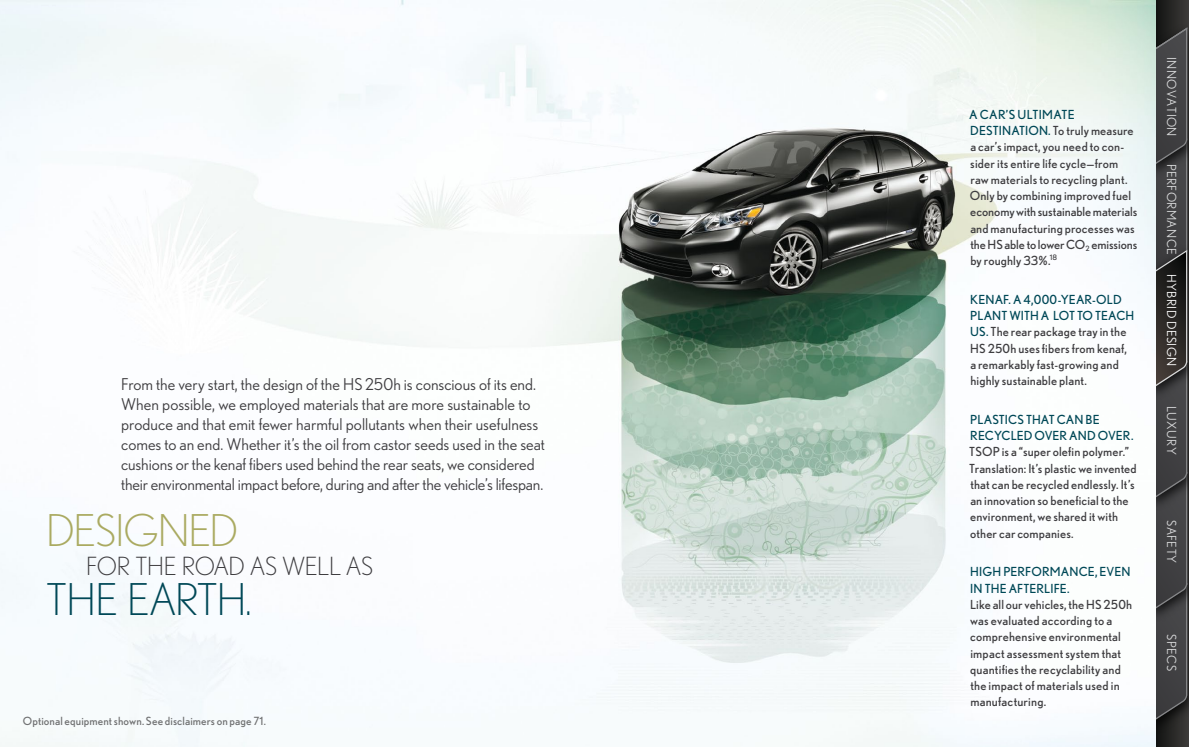
<style>
.page{position:relative;width:1189px;height:747px;background:#fff}
.page>*{position:absolute;margin:0;border:0;box-sizing:border-box;transform-origin:0 0}
.t1{font:300 43.75px "Nobel";letter-spacing:-.02em;color:#004857}
.t2{font:300 43.75px "Nobel";letter-spacing:-.03em;color:#aaaa61}
.t3{font:300 25px "Nobel";letter-spacing:-.02em;color:#3e3d40}
.t4{font:16.25px/20px "Nobel";color:#3e3d40}
.t5{font:12.5px/16.2px "Nobel";letter-spacing:.01em;color:#3e3d40}
.t6{font:12.5px "Nobel";letter-spacing:.03em;color:#d9dadb}
.t7{font:12.5px "Nobel";letter-spacing:.03em;color:#fff}
.t8{font:11.25px "Nobel";letter-spacing:.01em;color:#707172}
.s1{color:#004857}
</style>
<div class="page">
<svg style="left:1155px;top:0;width:33px;height:747px"></svg>
<img style="left:1155px;top:628px;width:33px;height:111px">
<img style="left:1186px;top:517px;width:2px;height:111px">
<img style="left:1186px;top:405px;width:2px;height:112px">
<img style="left:1186px;top:183px;width:2px;height:57px">
<img style="left:1155px;top:18px;width:33px;height:165px">
<img style="left:1186px;top:240px;width:2px;height:165px">
<svg style="left:1155px;top:27px;width:31px;height:693px;background:#414142"></svg>
<img style="left:0;top:0;width:1155px;height:747px">
<p class="t4" style="left:121px;top:374px;width:425px">From the very start, the design of the HS 250h is conscious of its end.<br>When possible, we employed materials that are more sustainable to produce and that emit fewer harmful pollutants when their usefulness comes to an end. Whether it’s the oil from castor seeds used in the seat cushions or the kenaf fibers used behind the rear seats, we considered their environmental impact before, during and after the vehicle’s lifespan.</p>
<p class="t2" style="left:46px;top:505px;width:193px">DESIGNED</p>
<p class="t3" style="left:86px;top:551px;width:288px">FOR THE ROAD AS WELL AS</p>
<p class="t1" style="left:46px;top:574px;width:207px">THE EARTH.</p>
<p class="t8" style="left:23px;top:714px;width:244px">Optional equipment shown. See disclaimers on page 71.</p>
<p class="t5" style="left:968px;top:106px;width:170px"><span class="s1">A CAR’S ULTIMATE<br>DESTINATION.</span> To truly measure a car’s impact, you need to con&shy;sider its entire life cycle—from raw materials to recycling plant.<br>Only by combining improved fuel economy with sustainable materials and manufacturing processes was the HS able to lower CO<sub>2</sub> emissions by roughly 33%.<sup>18</sup></p>
<p class="t5" style="left:969px;top:291px;width:166px"><span class="s1">KENAF. A 4,000-YEAR-OLD<br>PLANT WITH A LOT TO TEACH<br>US.</span> The rear package tray in the<br>HS 250h uses fibers from kenaf, a remarkably fast-growing and highly sustainable plant.</p>
<p class="t5" style="left:969px;top:411px;width:169px"><span class="s1">PLASTICS THAT CAN BE<br>RECYCLED OVER AND OVER.<br></span>TSOP is a “super olefin polymer.”<br>Translation: It’s plastic we invented that can be recycled endlessly. It’s an innovation so beneficial to the environment, we shared it with other car companies.</p>
<p class="t5" style="left:969px;top:564px;width:163px"><span class="s1">HIGH PERFORMANCE, EVEN<br>IN THE AFTERLIFE.<br></span>Like all our vehicles, the HS 250h was evaluated according to a comprehensive environmental impact assessment system that quantifies the recyclability and the impact of materials used in manufacturing.</p>
<p class="t6" style="left:1178px;top:57px;width:81px;rotate:90deg">INNOVATION</p>
<p class="t6" style="left:1178px;top:164px;width:92px;rotate:90deg">PERFORMANCE</p>
<p class="t7" style="left:1178px;top:274px;width:94px;rotate:90deg">HYBRID DESIGN</p>
<p class="t6" style="left:1178px;top:406px;width:50px;rotate:90deg">LUXURY</p>
<p class="t6" style="left:1178px;top:520px;width:44px;rotate:90deg">SAFETY</p>
<p class="t6" style="left:1178px;top:634px;width:38px;rotate:90deg">SPECS</p>
</div>
